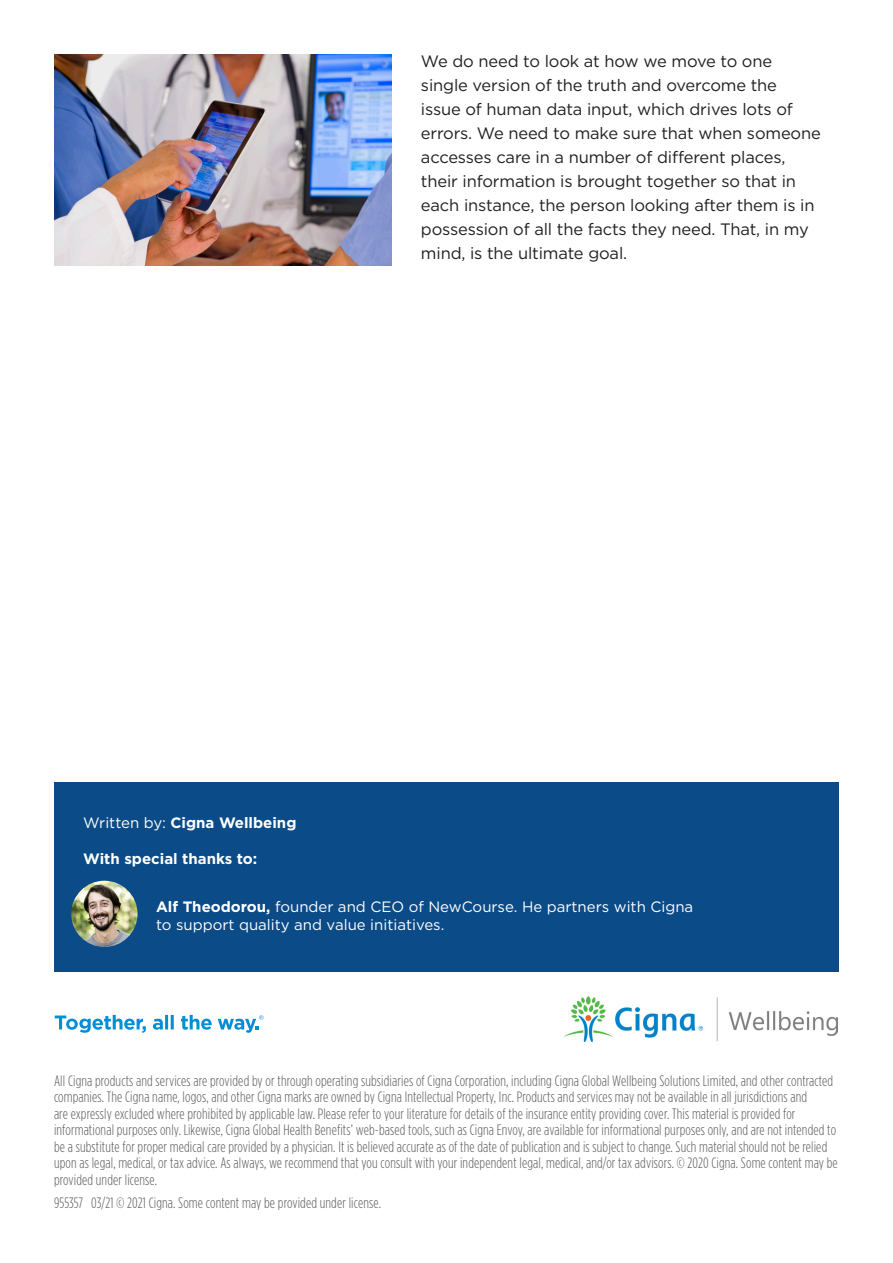
<style>
.page{position:relative;width:893px;height:1263px;background:#fff}
.page>*{position:absolute;margin:0;border:0;box-sizing:border-box;transform-origin:0 0}
.t1{font:16.5px/24px "Gotham";letter-spacing:-.01em;color:#231f20}
.Legal_copy_Cat{font:300 15px/16.5px "Gotham Condensed";letter-spacing:.01em;color:#57585a}
.t2{font:15px/18px "Gotham";color:#fff}
.t3{font:700 15px "Gotham";color:#fff}
.s1{font-weight:400}
.s2{font-weight:700}
</style>
<div class="page">
<svg style="left:55px;top:1015px;width:91px;height:18px"></svg>
<svg style="left:153px;top:1015px;width:21px;height:15px"></svg>
<svg style="left:181px;top:1015px;width:31px;height:15px"></svg>
<svg style="left:218px;top:1015px;width:46px;height:18px"></svg>
<img style="left:564px;top:996px;width:273px;height:45px">
<div style="left:54px;top:782px;width:785px;height:190px;background:#0b4b87"></div>
<img style="left:70px;top:880px;width:68px;height:68px;border-radius:34px">
<div style="left:70px;top:879px;width:69px;height:69px;border:2px solid #0b4b87;border-radius:50%"></div>
<img style="left:54px;top:54px;width:337px;height:211px">
<p class="t1" style="left:421px;top:49px;width:401px">We do need to look at how we move to one single version of the truth and overcome the issue of human data input, which drives lots of errors. We need to make sure that when someone accesses care in a number of different places, their information is brought together so that in each instance, the person looking after them is in possession of all the facts they need. That, in my mind, is the ultimate goal.</p>
<p class="t3" style="left:83px;top:813px;width:215px"><span class="s1">Written by:</span> Cigna Wellbeing</p>
<p class="t3" style="left:83px;top:848px;width:176px">With special thanks to:</p>
<p class="t2" style="left:156px;top:897px;width:539px"><span class="s2">Alf Theodorou,</span> founder and CEO of NewCourse. He partners with Cigna to support quality and value initiatives.</p>
<p class="Legal_copy_Cat" style="left:54px;top:1072px;width:785px">All Cigna products and services are provided by or through operating subsidiaries of Cigna Corporation, including Cigna Global Wellbeing Solutions Limited, and other contracted companies. The Cigna name, logos, and other Cigna marks are owned by Cigna Intellectual Property, Inc. Products and services may not be available in all jurisdictions and<br>are expressly excluded where prohibited by applicable law. Please refer to your literature for details of the insurance entity providing cover. This material is provided for informational purposes only. Likewise, Cigna Global Health Benefits’ web-based tools, such as Cigna Envoy, are available for informational purposes only, and are not intended to be a substitute for proper medical care provided by a physician. It is believed accurate as of the date of publication and is subject to change. Such material should not be relied upon as legal, medical, or tax advice. As always, we recommend that you consult with your independent legal, medical, and/or tax advisors. © 2020 Cigna. Some content may be provided under license.</p>
<p class="Legal_copy_Cat" style="left:54px;top:1195px;width:328px">955357 03/21 © 2021 Cigna. Some content may be provided under license.</p>
</div>
